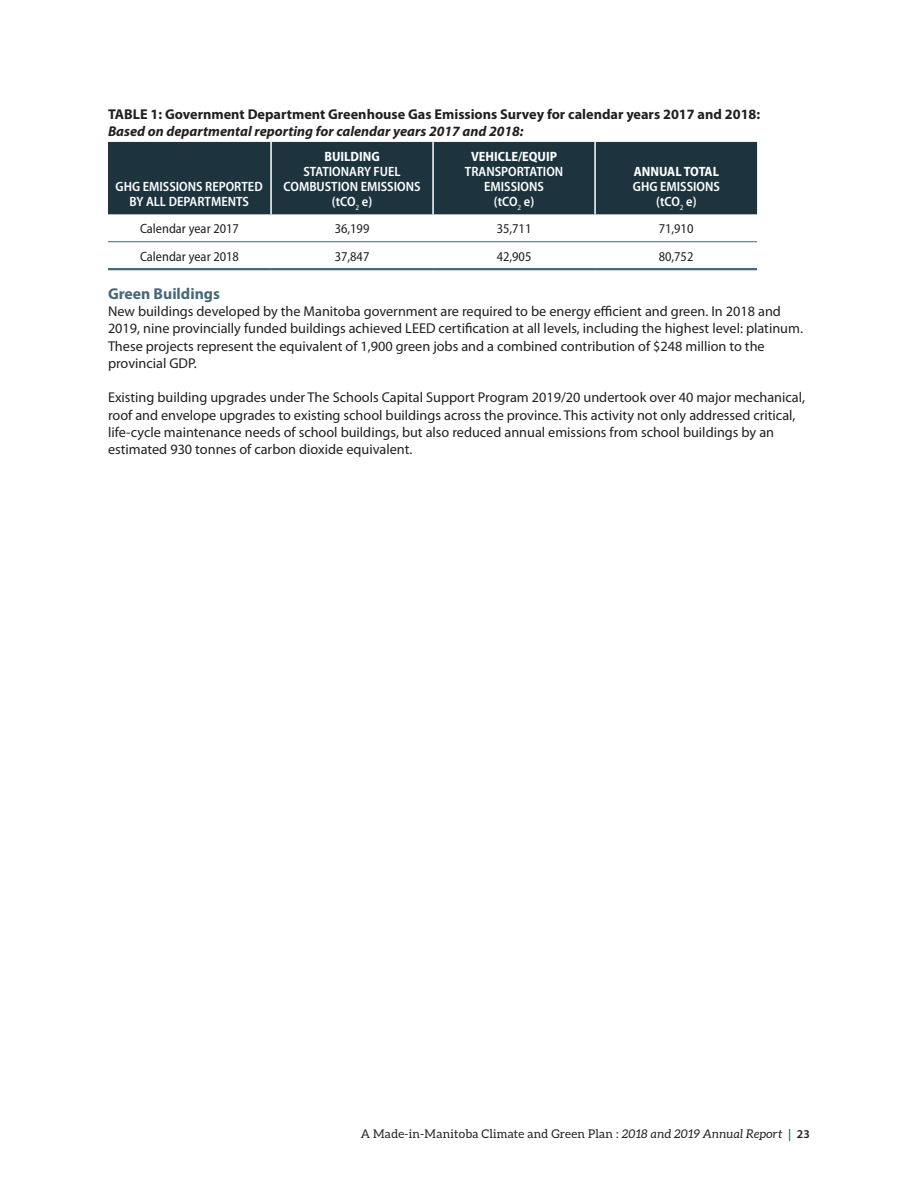
<style>
.page{position:relative;width:918px;height:1188px;background:#fff}
.page>*{position:absolute;margin:0;border:0;box-sizing:border-box;transform-origin:0 0}
.t1{font:700 15.75px "Myriad Pro";color:#466878}
.body{font:14.25px/17.2px "Myriad Pro";color:#231f20}
.body-2{font:700 14.25px "Myriad Pro";color:#231f20}
.body-3{font:italic 700 14.25px "Myriad Pro";color:#231f20}
.table_text{font:600 semi-condensed 13.5px/15px "Myriad Pro";color:#fff;text-align:center}
.table_text-2{font:semi-condensed 13.5px "Myriad Pro";color:#231f20}
.table_text-3{font:700 semi-condensed 13.5px "Myriad Pro";color:#fff}
.t2{font:12px "Aleo";letter-spacing:.02em;color:#231f20}
.s1{font-style:italic}
.s2{font-family:"Myriad Pro";font-weight:600;color:#01708a}
.s3{font-family:"Myriad Pro";font-weight:600}
</style>
<div class="page">
<div style="left:108px;top:142px;width:649px;height:72px;background:#1d343f"></div>
<hr style="left:271px;top:241px;width:162px;height:1px;background:#466878">
<hr style="left:433px;top:241px;width:162px;height:1px;background:#466878">
<hr style="left:595px;top:241px;width:162px;height:1px;background:#466878">
<hr style="left:108px;top:268px;width:163px;height:2px;background:#466878">
<hr style="left:271px;top:268px;width:162px;height:2px;background:#466878">
<hr style="left:433px;top:268px;width:162px;height:2px;background:#466878">
<hr style="left:595px;top:268px;width:162px;height:2px;background:#466878">
<hr style="left:108px;top:241px;width:163px;height:1px;background:#466878">
<hr style="left:270px;top:142px;width:2px;height:72px;background:#fff">
<hr style="left:432px;top:142px;width:2px;height:72px;background:#fff">
<hr style="left:594px;top:142px;width:2px;height:72px;background:#fff">
<p class="body-2" style="left:108px;top:106px;width:654px">TABLE 1: Government Department Greenhouse Gas Emissions Survey for calendar years 2017 and 2018:</p>
<p class="body-3" style="left:108px;top:123px;width:417px">Based on departmental reporting for calendar years 2017 and 2018:</p>
<p class="table_text" style="left:116px;top:179px;width:149px">GHG EMISSIONS REPORTED<br>BY ALL DEPARTMENTS</p>
<p class="table_text-3" style="left:324px;top:149px;width:57px">BUILDING</p>
<p class="table_text" style="left:303px;top:164px;width:99px">STATIONARY FUEL</p>
<p class="table_text" style="left:284px;top:179px;width:138px">COMBUSTION EMISSIONS</p>
<p class="table_text" style="left:332px;top:194px;width:42px">(tCO<sub>2</sub> e)</p>
<p class="table_text-3" style="left:471px;top:149px;width:88px">VEHICLE/EQUIP</p>
<p class="table_text" style="left:465px;top:164px;width:100px">TRANSPORTATION</p>
<p class="table_text" style="left:484px;top:179px;width:61px">EMISSIONS</p>
<p class="table_text" style="left:494px;top:194px;width:42px">(tCO<sub>2</sub> e)</p>
<p class="table_text-3" style="left:634px;top:164px;width:87px">ANNUAL TOTAL</p>
<p class="table_text" style="left:633px;top:179px;width:89px">GHG EMISSIONS</p>
<p class="table_text" style="left:656px;top:194px;width:42px">(tCO<sub>2</sub> e)</p>
<p class="table_text-2" style="left:140px;top:221px;width:101px">Calendar year 2017</p>
<p class="table_text-2" style="left:335px;top:221px;width:36px">36,199</p>
<p class="table_text-2" style="left:497px;top:221px;width:36px">35,711</p>
<p class="table_text-2" style="left:659px;top:221px;width:36px">71,910</p>
<p class="table_text-2" style="left:140px;top:249px;width:101px">Calendar year 2018</p>
<p class="table_text-2" style="left:335px;top:249px;width:36px">37,847</p>
<p class="table_text-2" style="left:497px;top:249px;width:36px">42,905</p>
<p class="table_text-2" style="left:659px;top:249px;width:36px">80,752</p>
<h3 class="t1" style="left:108px;top:285px;width:113px">Green Buildings</h3>
<p class="body" style="left:108px;top:303px;width:696px">New buildings developed by the Manitoba government are required to be energy efficient and green. In 2018 and 2019, nine provincially funded buildings achieved LEED certification at all levels, including the highest level: platinum.<br>These projects represent the equivalent of 1,900 green jobs and a combined contribution of $248 million to the provincial GDP.</p>
<p class="body" style="left:108px;top:389px;width:698px">Existing building upgrades under The Schools Capital Support Program 2019/20 undertook over 40 major mechanical, roof and envelope upgrades to existing school buildings across the province. This activity not only addressed critical, life-cycle maintenance needs of school buildings, but also reduced annual emissions from school buildings by an estimated 930 tonnes of carbon dioxide equivalent.</p>
<p class="t2" style="left:361px;top:1127px;width:451px">A Made-in-Manitoba Climate and Green Plan : <span class="s1">2018 and 2019 Annual Report</span> <span class="s2">|</span> <span class="s3">23</span></p>
</div>
